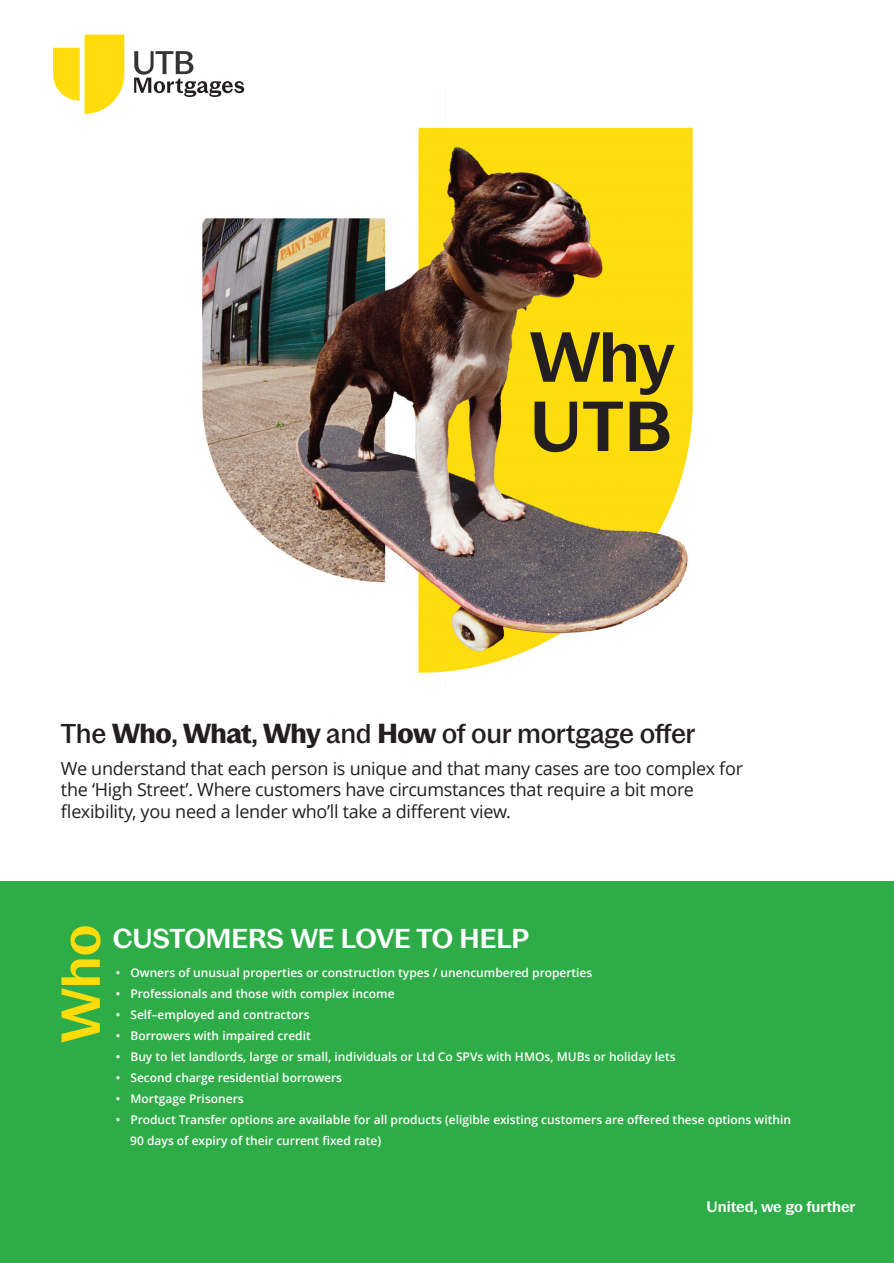
<style>
.page{position:relative;width:894px;height:1263px;background:#fff}
.page>*{position:absolute;margin:0;border:0;box-sizing:border-box;transform-origin:0 0}
.t1{font:600 69.75px "Pastiche Grotesque";letter-spacing:-.005em;color:#231f20}
.t2{font:600 54px "Pastiche Grotesque";color:#ffdc0a}
.t3{font:500 27px "Pastiche Grotesque";letter-spacing:-.015em;color:#231f20}
.t4{font:600 27px "Pastiche Grotesque";color:#fff}
.t5{font:18px/21.8px "Open Sans";letter-spacing:-.015em;color:#231f20}
.t6{font:600 15px "Pastiche Grotesque";color:#fff}
.t7{font:600 12px/21px "Open Sans";color:#fff}
.s1{font-weight:700}
</style>
<div class="page">
<div style="left:0;top:880px;width:893px;height:383px;background:#2eac47"></div>
<img style="left:202px;top:89px;width:491px;height:584px">
<svg style="left:53px;top:35px;width:71px;height:79px"></svg>
<svg style="left:134px;top:51px;width:110px;height:46px"></svg>
<p class="t1" style="left:529px;top:332px;width:146px">Why</p>
<p class="t1" style="left:529px;top:401px;width:144px">UTB</p>
<p class="t3" style="left:61px;top:724px;width:636px">The <span class="s1">Who</span>, <span class="s1">What</span>, <span class="s1">Why</span> and <span class="s1">How</span> of our mortgage offer</p>
<p class="t5" style="left:61px;top:757px;width:683px">We understand that each person is unique and that many cases are too complex for the ‘High Street’. Where customers have circumstances that require a bit more flexibility, you need a lender who’ll take a different view.</p>
<p class="t2" style="left:61px;top:1042px;width:120px;rotate:-90deg">Who</p>
<p class="t4" style="left:113px;top:928px;width:418px">CUSTOMERS WE LOVE TO HELP</p>
<p class="t7" style="left:116px;top:961px;width:478px">• Owners of unusual properties or construction types / unencumbered properties</p>
<p class="t7" style="left:116px;top:982px;width:280px">• Professionals and those with complex income</p>
<p class="t7" style="left:116px;top:1003px;width:195px">• Self–employed and contractors</p>
<p class="t7" style="left:116px;top:1024px;width:197px">• Borrowers with impaired credit</p>
<p class="t7" style="left:116px;top:1045px;width:561px">• Buy to let landlords, large or small, individuals or Ltd Co SPVs with HMOs, MUBs or holiday lets</p>
<p class="t7" style="left:116px;top:1066px;width:228px">• Second charge residential borrowers</p>
<p class="t7" style="left:116px;top:1087px;width:129px">• Mortgage Prisoners</p>
<p class="t7" style="left:130px;top:1108px;width:662px;text-indent:-15px">• Product Transfer options are available for all products (eligible existing customers are offered these options within<br>90 days of expiry of their current fixed rate)</p>
<p class="t6" style="left:706px;top:1201px;width:150px">United, we go further</p>
</div>
